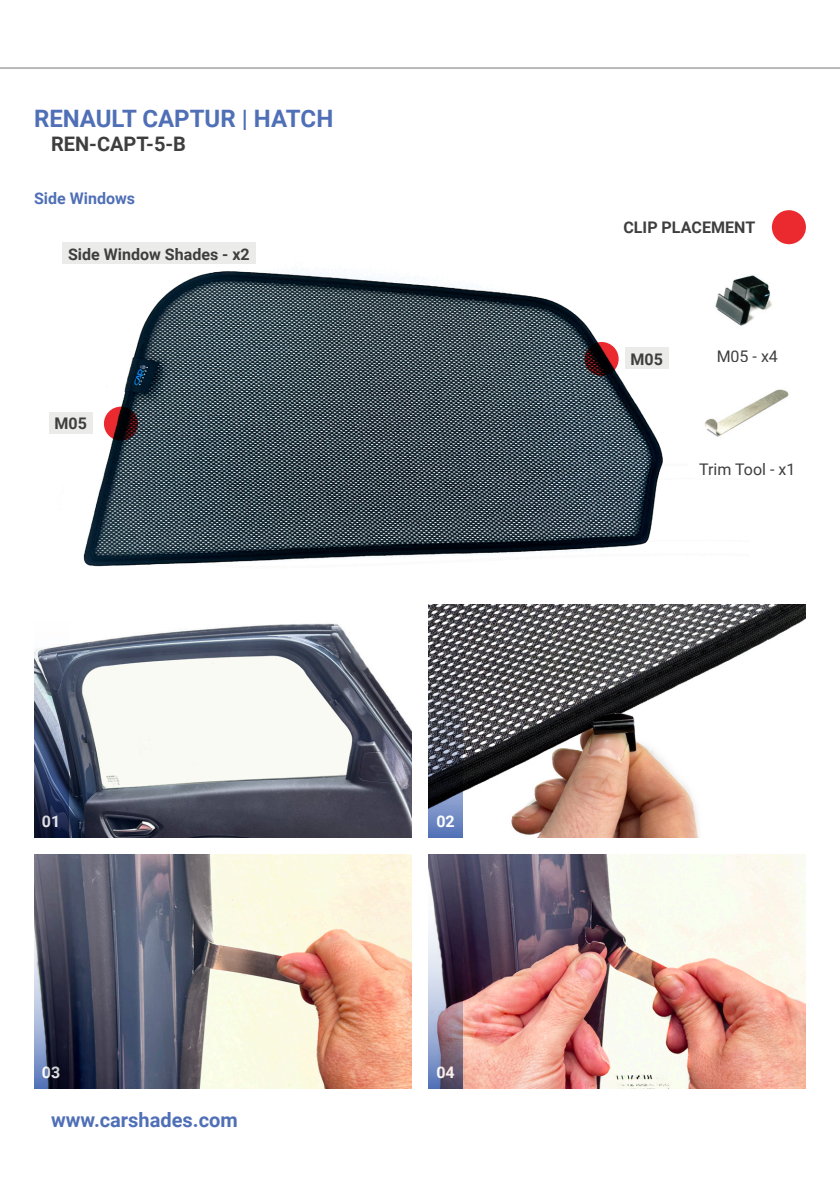
<style>
.page{position:relative;width:840px;height:1191px;background:#fff}
.page>*{position:absolute;margin:0;border:0;box-sizing:border-box;transform-origin:0 0}
.Vehicle_Name{font:700 24px "Roboto";color:#4f6fb6}
.t1{font:700 20px "Roboto";color:#4f6fb6}
.Vehicle_PN{font:700 20px "Roboto";color:#3e3e3e}
.Component_Labels{font:16px "Roboto";color:#3e3e3e}
.Shade_Labels{font:700 16px "Roboto";color:#3e3e3e}
.Clip_Placement{font:700 16px "Roboto";color:#3e3e3e}
.Required_Components{font:700 16px "Roboto";color:#4f6fb6}
.t2{font:700 16px "Roboto";color:#fff}
</style>
<div class="page">
<hr style="left:0;top:67px;width:839px;height:2px;background:#b9b9ba">
<img style="left:62px;top:242px;width:607px;height:325px">
<img style="left:68px;top:623px;width:343px;height:215px">
<img style="left:68px;top:855px;width:343px;height:234px">
<img style="left:462px;top:604px;width:343px;height:234px">
<img style="left:462px;top:855px;width:343px;height:234px">
<div style="left:62px;top:243px;width:193px;height:21px;background:#ebebea"></div>
<div style="left:771px;top:210px;width:34px;height:34px;background:#ea2a2f;border-radius:50%"></div>
<svg style="left:584px;top:342px;width:34px;height:34px"></svg>
<div style="left:624px;top:348px;width:44px;height:21px;background:#ebebea"></div>
<img style="left:715px;top:275px;width:57px;height:51px">
<svg style="left:34px;top:645px;width:34px;height:193px"></svg>
<svg style="left:34px;top:855px;width:34px;height:234px"></svg>
<svg style="left:428px;top:604px;width:34px;height:234px"></svg>
<svg style="left:428px;top:855px;width:34px;height:234px"></svg>
<svg style="left:104px;top:406px;width:34px;height:35px"></svg>
<div style="left:49px;top:412px;width:43px;height:22px;background:#ebebea"></div>
<img style="left:704px;top:389px;width:85px;height:48px">
<p class="Vehicle_Name" style="left:34px;top:102px;width:300px">RENAULT CAPTUR | HATCH</p>
<p class="Vehicle_PN" style="left:51px;top:130px;width:136px">REN-CAPT-5-B</p>
<p class="Required_Components" style="left:34px;top:188px;width:102px">Side Windows</p>
<p class="Shade_Labels" style="left:68px;top:243px;width:183px">Side Window Shades - x2</p>
<p class="Shade_Labels" style="left:54px;top:412px;width:34px">M05</p>
<p class="t2" style="left:42px;top:809px;width:20px">01</p>
<p class="t2" style="left:42px;top:1060px;width:20px">03</p>
<p class="t1" style="left:51px;top:1105px;width:188px">www.carshades.com</p>
<p class="t2" style="left:436px;top:809px;width:20px">02</p>
<p class="t2" style="left:436px;top:1060px;width:20px">04</p>
<p class="Clip_Placement" style="left:623px;top:216px;width:133px">CLIP PLACEMENT</p>
<p class="Shade_Labels" style="left:630px;top:348px;width:34px">M05</p>
<p class="Component_Labels" style="left:716px;top:345px;width:63px">M05 - x4</p>
<p class="Component_Labels" style="left:718px;top:458px;width:59px">M13- x2</p>
<p class="Component_Labels" style="left:716px;top:458px;width:63px">M03 - x1</p>
<p class="Component_Labels" style="left:698px;top:458px;width:98px">Trim Tool - x1</p>
</div>
